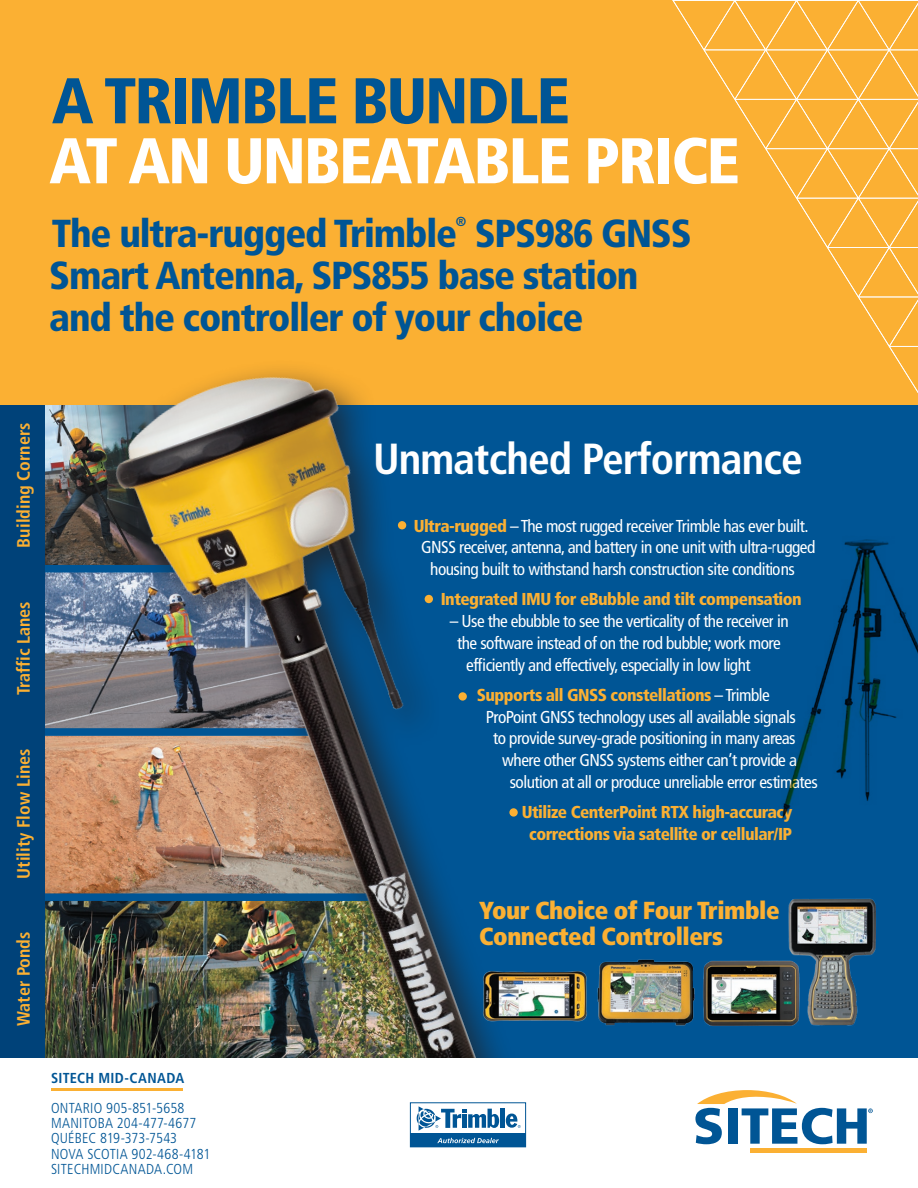
<style>
.page{position:relative;width:918px;height:1188px;background:#fff}
.page>*{position:absolute;margin:0;border:0;box-sizing:border-box;transform-origin:0 0}
.t1{font:900 condensed 64.5px "Frutiger LT Std";letter-spacing:-.03em;color:#fff}
.t2{font:900 condensed 64.5px "Frutiger LT Std";letter-spacing:-.03em;color:#005595}
.t3{font:700 condensed 43.5px "Frutiger LT Std";letter-spacing:-.02em;color:#fff}
.t4{font:900 condensed 39px/42px "Frutiger LT Std";letter-spacing:-.03em;color:#005595}
.t5{font:900 condensed 24.6px/26.2px "Frutiger LT Std";letter-spacing:-.02em;color:#fbb033}
.t6{font:700 condensed 18px "Frutiger";color:#fbb033}
.t7{font:condensed 17.25px/21.8px "Frutiger LT Std";letter-spacing:-.03em;color:#fff;text-align:center}
.t8{font:900 condensed 17.25px/21.8px "Frutiger LT Std";letter-spacing:-.03em;color:#fbb033;text-align:center}
.t9{font:300 condensed 14.4px/15.5px "Frutiger LT Std";letter-spacing:.015em;color:#005595}
.t10{font:700 condensed 14.4px "Frutiger LT Std";letter-spacing:.02em;color:#005595}
.t11{font:900 condensed 13.05px "Frutiger LT Std";color:#005595}
.s1{font-weight:900;color:#fbb033}
.s2{font-weight:400;color:#fff}
</style>
<div class="page">
<div style="left:0;top:0;width:918px;height:1073px;background:#fbb033"></div>
<div style="left:0;top:405px;width:918px;height:668px;background:#005595"></div>
<svg style="left:672px;top:0;width:246px;height:393px"></svg>
<img style="left:44px;top:369px;width:474px;height:689px">
<img style="left:480px;top:967px;width:107px;height:60px">
<img style="left:597px;top:959px;width:90px;height:67px">
<img style="left:687px;top:960px;width:86px;height:66px">
<div style="left:0;top:405px;width:44px;height:653px;background:#004279"></div>
<div style="left:0;top:1058px;width:918px;height:130px;background:#fff"></div>
<hr style="left:750px;top:1149px;width:117px;height:4px;background:#fbb033">
<svg style="left:695px;top:1090px;width:178px;height:54px"></svg>
<div style="left:410px;top:1102px;width:116px;height:45px;background:#fff;border:1px solid #005595"></div>
<div style="left:410px;top:1134px;width:116px;height:13px;background:#005595"></div>
<div style="left:500px;top:1109px;width:5px;height:19px;background:#005595"></div>
<svg style="left:417px;top:1106px;width:82px;height:25px"></svg>
<svg style="left:506px;top:1114px;width:15px;height:14px"></svg>
<svg style="left:437px;top:1138px;width:62px;height:5px"></svg>
<hr style="left:51px;top:1088px;width:132px;height:3px;background:#fbb033">
<img style="left:782px;top:539px;width:136px;height:280px">
<img style="left:773px;top:898px;width:103px;height:128px">
<h1 class="t2" style="left:52px;top:62px;width:520px">A TRIMBLE BUNDLE</h1>
<h1 class="t1" style="left:49px;top:122px;width:692px">AT AN UNBEATABLE PRICE</h1>
<h3 class="t4" style="left:52px;top:212px;width:407px">The ultra-rugged Trimble</h3>
<p class="t11" style="left:456px;top:214px;width:12px">®</p>
<h3 class="t4" style="left:49px;top:212px;width:644px;text-indent:426px">SPS986 GNSS<br>Smart Antenna, SPS855 base station and the controller of your choice</h3>
<p class="t6" style="left:13px;top:548px;width:126px;rotate:-90deg">Building Corners</p>
<p class="t6" style="left:13px;top:695px;width:95px;rotate:-90deg">Traffic Lanes</p>
<p class="t6" style="left:13px;top:879px;width:131px;rotate:-90deg">Utility Flow Lines</p>
<p class="t6" style="left:13px;top:1026px;width:96px;rotate:-90deg">Water Ponds</p>
<p class="t10" style="left:51px;top:1070px;width:135px">SITECH MID-CANADA</p>
<p class="t9" style="left:51px;top:1100px;width:161px">ONTARIO 905-851-5658<br>MANITOBA 204-477-4677<br>QUÉBEC 819-373-7543<br>NOVA SCOTIA 902-468-4181<br>SITECHMIDCANADA.COM</p>
<h2 class="t3" style="left:373px;top:433px;width:431px">Unmatched Performance</h2>
<p class="t7" style="left:414px;top:515px;width:403px"><span class="s1">Ultra-rugged</span> – The most rugged receiver Trimble has ever built.<br>GNSS receiver, antenna, and battery in one unit with ultra-rugged housing built to withstand harsh construction site conditions</p>
<p class="t8" style="left:441px;top:588px;width:363px">Integrated IMU for eBubble and tilt compensation</p>
<p class="t7" style="left:450px;top:610px;width:340px">– Use the ebubble to see the verticality of the receiver in</p>
<p class="t7" style="left:457px;top:632px;width:325px">the software instead of on the rod bubble; work more</p>
<p class="t7" style="left:466px;top:654px;width:286px">efficiently and effectively, especially in low light</p>
<p class="t8" style="left:477px;top:684px;width:295px">Supports all GNSS constellations <span class="s2">– Trimble</span></p>
<p class="t7" style="left:486px;top:706px;width:312px">ProPoint GNSS technology uses all available signals</p>
<p class="t7" style="left:493px;top:728px;width:304px">to provide survey-grade positioning in many areas</p>
<p class="t7" style="left:502px;top:749px;width:296px">where other GNSS systems either can’t provide a</p>
<p class="t7" style="left:510px;top:771px;width:310px">solution at all or produce unreliable error estimates</p>
<p class="t8" style="left:522px;top:801px;width:272px">Utilize CenterPoint RTX high-accuracy corrections via satellite or cellular/IP</p>
<h3 class="t5" style="left:479px;top:897px;width:302px">Your Choice of Four Trimble<br>Connected Controllers</h3>
</div>
